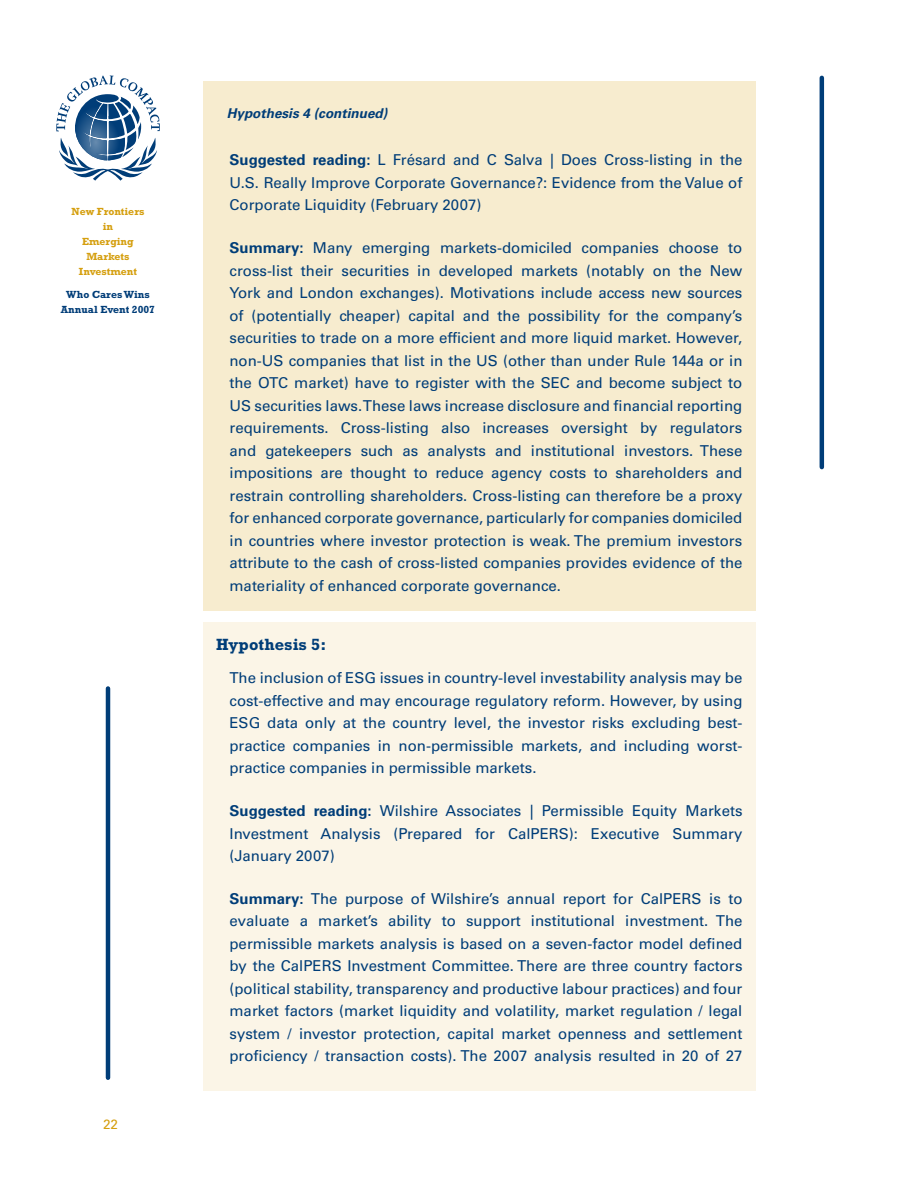
<style>
.page{position:relative;width:918px;height:1188px;background:#fff}
.page>*{position:absolute;margin:0;border:0;box-sizing:border-box;transform-origin:0 0}
.t1{font:700 16.5px "Rockwell Std";letter-spacing:.005em;color:#003d78}
.t2{font:15px/22.5px "Univers LT Std";color:#003d78;text-align:justify}
.t3{font:italic 700 13.5px "Univers LT Std";color:#003d78}
.t4{font:13.5px "Univers LT Std";color:#d59f0f}
.t5{font:700 10.5px/15px "Rockwell Std";color:#d59f0f;text-align:center}
.t6{font:700 10.5px/15px "Rockwell Std";color:#003d78;text-align:center}
.s1{font-weight:700}
</style>
<div class="page">
<hr style="left:106px;top:688px;width:4px;height:390px;background:#003d78">
<hr style="left:820px;top:78px;width:4px;height:389px;background:#003d78">
<svg style="left:56px;top:76px;width:104px;height:105px"></svg>
<div style="left:204px;top:623px;width:552px;height:468px;background:#fbf5e7"></div>
<div style="left:204px;top:81px;width:552px;height:529px;background:#f7eccf"></div>
<p class="t5" style="left:72px;top:204px;width:74px">New Frontiers in<br>Emerging<br>Markets<br>Investment</p>
<p class="t6" style="left:61px;top:287px;width:96px">Who Cares Wins<br>Annual Event 2007</p>
<p class="t4" style="left:103px;top:1116px;width:17px">22</p>
<p class="t3" style="left:227px;top:105px;width:162px">Hypothesis 4 (continued)</p>
<p class="t2" style="left:230px;top:149px;width:515px"><span class="s1">Suggested reading:</span> L Frésard and C Salva | Does Cross-listing in the U.S. Really Improve Corporate Governance?: Evidence from the Value of Corporate Liquidity (February 2007)</p>
<p class="t2" style="left:230px;top:237px;width:515px"><span class="s1">Summary:</span> Many emerging markets-domiciled companies choose to cross-list their securities in developed markets (notably on the New York and London exchanges). Motivations include access new sources of (potentially cheaper) capital and the possibility for the company’s securities to trade on a more efficient and more liquid market. However, non-US companies that list in the US (other than under Rule 1 44a or in the OTC market) have to register with the SEC and become subject to US securities laws. These laws increase disclosure and financial reporting requirements. Cross-listing also increases oversight by regulators and gatekeepers such as analysts and institutional investors. These impositions are thought to reduce agency costs to shareholders and restrain controlling shareholders. Cross-listing can therefore be a proxy for enhanced corporate governance, particularly for companies domiciled in countries where investor protection is weak. The premium investors attribute to the cash of cross-listed companies provides evidence of the materiality of enhanced corporate governance.</p>
<p class="t1" style="left:216px;top:635px;width:112px">Hypothesis 5:</p>
<p class="t2" style="left:230px;top:667px;width:515px">The inclusion of ESG issues in country-level investability analysis may be cost-effective and may encourage regulatory reform. However, by using ESG data only at the country level, the investor risks excluding best&shy;practice companies in non-permissible markets, and including worst&shy;practice companies in permissible markets.</p>
<p class="t2" style="left:230px;top:800px;width:515px"><span class="s1">Suggested reading:</span> Wilshire Associates | Permissible Equity Markets Investment Analysis (Prepared for CalPERS): Executive Summary (January 2007)</p>
<p class="t2" style="left:230px;top:887px;width:515px"><span class="s1">Summary:</span> The purpose of Wilshire’s annual report for CalPERS is to evaluate a market’s ability to support institutional investment. The permissible markets analysis is based on a seven-factor model defined by the CalPERS Investment Committee. There are three country factors (political stability, transparency and productive labour practices) and four market factors (market liquidity and volatility, market regulation / legal system / investor protection, capital market openness and settlement proficiency / transaction costs). The 2007 analysis resulted in 20 of 27</p>
</div>
